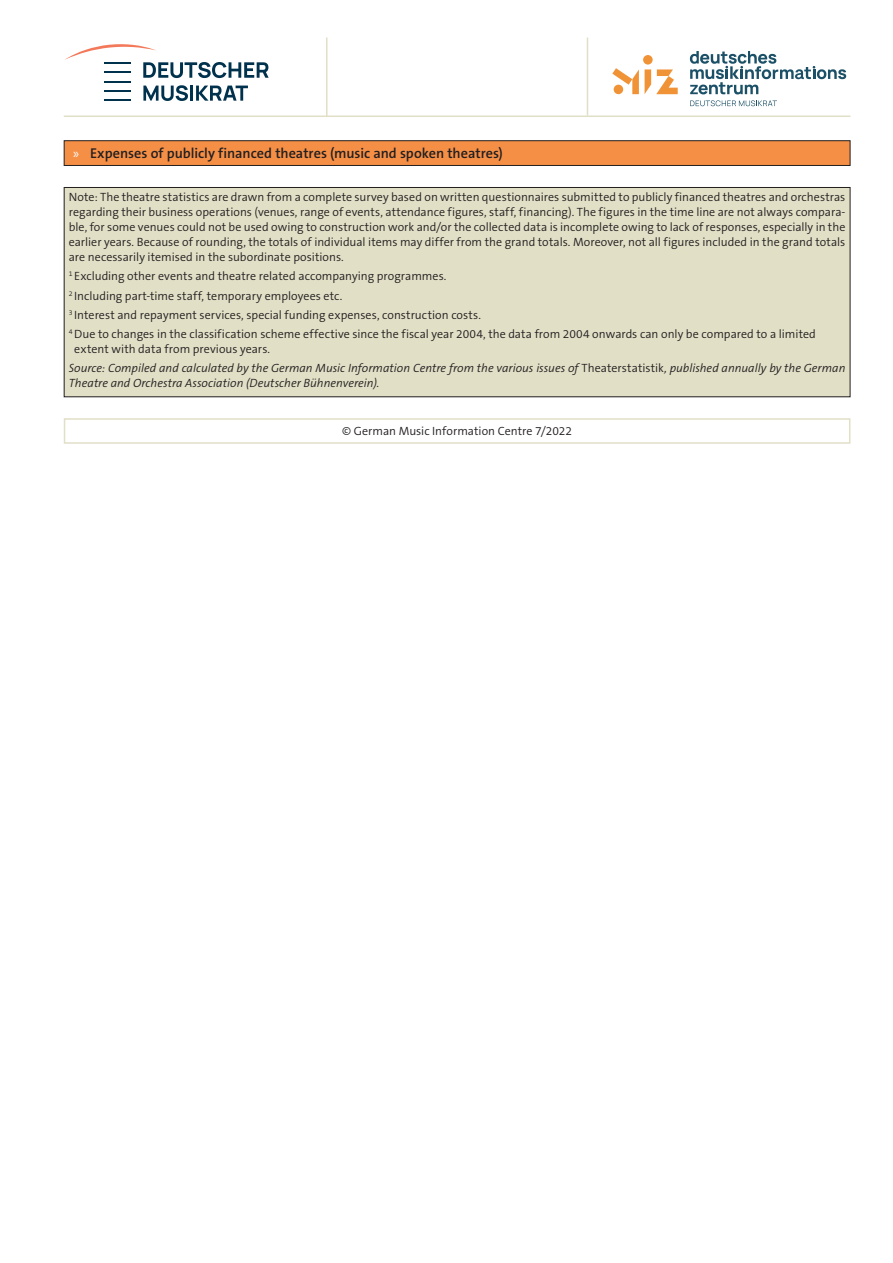
<style>
.page{position:relative;width:893px;height:1263px;background:#fff}
.page>*{position:absolute;margin:0;border:0;box-sizing:border-box;transform-origin:0 0}
.t1{font:600 14.25px "The Sans B W6";color:#231f20}
.Hinweis_Einleitung{font:300 12px/15px "The Sans B W4";color:#231f20;text-align:justify}
.Fußnote{font:300 12px/15px "The Sans B W4";letter-spacing:.005em;color:#231f20}
.Quelle{font:italic 300 12px/15px "The Sans B W4";color:#231f20}
.Text_zentriert_8_PT{font:300 12px "The Sans B W4";color:#231f20}
.s1{font-family:"Myriad Pro";font-weight:400;color:#fff}
.s2{font-style:normal}
</style>
<div class="page">
<hr style="left:64px;top:115px;width:786px;height:2px;background:#e1dfc6">
<hr style="left:587px;top:38px;width:1px;height:77px;background:#e1dfc6">
<hr style="left:326px;top:38px;width:1px;height:79px;background:#e1dfc6">
<svg style="left:65px;top:44px;width:204px;height:57px"></svg>
<svg style="left:690px;top:100px;width:87px;height:6px"></svg>
<svg style="left:690px;top:51px;width:156px;height:43px"></svg>
<svg style="left:612px;top:68px;width:27px;height:26px"></svg>
<div style="left:643px;top:55px;width:10px;height:10px;background:#f09336;border-radius:50%"></div>
<svg style="left:645px;top:69px;width:33px;height:25px"></svg>
<svg style="left:63px;top:418px;width:788px;height:26px"></svg>
<div style="left:64px;top:187px;width:786px;height:210px;background:#e1dfc6"></div>
<div style="left:64px;top:187px;width:786px;height:210px;border:1px solid #231f20"></div>
<svg style="left:63px;top:140px;width:788px;height:26px;background:#e58644"></svg>
<p class="t1" style="left:73px;top:144px;width:431px"><span class="s1">»</span> Expenses of publicly financed theatres (music and spoken theatres)</p>
<p class="Hinweis_Einleitung" style="left:69px;top:189px;width:778px">Note: The theatre statistics are drawn from a complete survey based on written questionnaires submitted to publicly financed theatres and orchestras regarding their business operations (venues, range of events, attendance figures, staff, financing). The figures in the time line are not always compara&shy;ble, for some venues could not be used owing to construction work and/or the collected data is incomplete owing to lack of responses, especially in the earlier years. Because of rounding, the totals of individual items may differ from the grand totals. Moreover, not all figures included in the grand totals are necessarily itemised in the subordinate positions.</p>
<p class="Hinweis_Einleitung" style="left:69px;top:269px;width:379px"><sup>1</sup> Excluding other events and theatre related accompanying programmes.</p>
<p class="Fußnote" style="left:69px;top:288px;width:275px"><sup>2</sup> Including part-time staff, temporary employees etc.</p>
<p class="Fußnote" style="left:69px;top:307px;width:414px"><sup>3</sup> Interest and repayment services, special funding expenses, construction costs.</p>
<p class="Fußnote" style="left:74px;top:326px;width:743px;text-indent:-5px"><sup>4</sup> Due to changes in the classification scheme effective since the fiscal year 2004, the data from 2004 onwards can only be compared to a limited extent with data from previous years.</p>
<p class="Quelle" style="left:69px;top:361px;width:778px">Source: Compiled and calculated by the German Music Information Centre from the various issues of <span class="s2">Theaterstatistik</span>, published annually by the German<br>Theatre and Orchestra Association (Deutscher Bühnenverein).</p>
<p class="Text_zentriert_8_PT" style="left:342px;top:424px;width:231px">© German Music Information Centre 7/2022</p>
</div>
